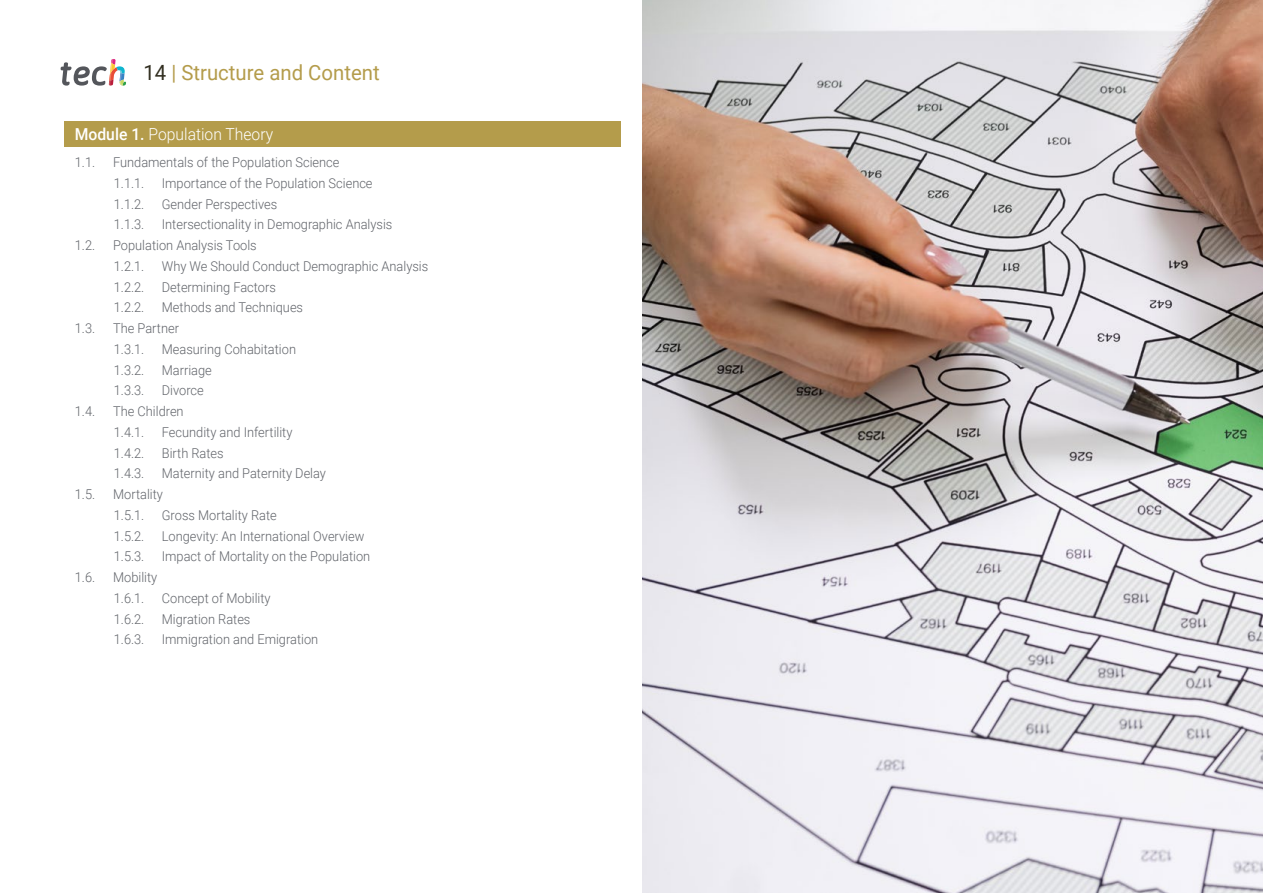
<style>
.page{position:relative;width:1263px;height:893px;background:#fff}
.page>*{position:absolute;margin:0;border:0;box-sizing:border-box;transform-origin:0 0}
.t1{font:21px "Roboto";color:#b49c4b}
.t2{font:300 16.5px "Roboto";color:#fff;scale:.95 1}
.t3{font:300 13.5px/20.7px "Roboto";color:#61646a;scale:.95 1}
.s1{color:#312e20}
.s2{font-weight:500}
</style>
<div class="page">
<div style="left:64px;top:121px;width:557px;height:25px;background:#b49c4b"></div>
<svg style="left:61px;top:59px;width:65px;height:27px"></svg>
<img style="left:642px;top:0;width:621px;height:893px">
<h1 class="t1" style="left:144px;top:57px;width:238px"><span class="s1">14</span> | Structure and Content</h1>
<p class="t2" style="left:75px;top:123px;width:210px"><span class="s2">Module 1.</span> Population Theory</p>
<p class="t3" style="left:75px;top:151px;width:23px">1.1.</p>
<p class="t3" style="left:113px;top:151px;width:240px">Fundamentals of the Population Science<br>1.1.1.</p>
<p class="t3" style="left:162px;top:172px;width:223px">Importance of the Population Science</p>
<p class="t3" style="left:114px;top:193px;width:34px">1.1.2.</p>
<p class="t3" style="left:162px;top:193px;width:123px">Gender Perspectives</p>
<p class="t3" style="left:114px;top:214px;width:34px">1.1.3.</p>
<p class="t3" style="left:162px;top:214px;width:244px">Intersectionality in Demographic Analysis</p>
<p class="t3" style="left:75px;top:234px;width:23px">1.2.</p>
<p class="t3" style="left:113px;top:234px;width:153px">Population Analysis Tools<br>1.2.1.</p>
<p class="t3" style="left:162px;top:255px;width:282px">Why We Should Conduct Demographic Analysis</p>
<p class="t3" style="left:114px;top:276px;width:34px">1.2.2.</p>
<p class="t3" style="left:162px;top:276px;width:121px">Determining Factors</p>
<p class="t3" style="left:114px;top:297px;width:34px">1.2.2.</p>
<p class="t3" style="left:162px;top:297px;width:150px">Methods and Techniques</p>
<p class="t3" style="left:75px;top:317px;width:23px">1.3.</p>
<p class="t3" style="left:113px;top:317px;width:71px">The Partner<br>1.3.1.</p>
<p class="t3" style="left:162px;top:338px;width:143px">Measuring Cohabitation</p>
<p class="t3" style="left:114px;top:359px;width:34px">1.3.2.</p>
<p class="t3" style="left:162px;top:359px;width:54px">Marriage</p>
<p class="t3" style="left:114px;top:380px;width:34px">1.3.3.</p>
<p class="t3" style="left:162px;top:380px;width:46px">Divorce</p>
<p class="t3" style="left:75px;top:400px;width:23px">1.4.</p>
<p class="t3" style="left:113px;top:400px;width:76px">The Children<br>1.4.1.</p>
<p class="t3" style="left:162px;top:421px;width:139px">Fecundity and Infertility</p>
<p class="t3" style="left:114px;top:442px;width:34px">1.4.2.</p>
<p class="t3" style="left:162px;top:442px;width:67px">Birth Rates</p>
<p class="t3" style="left:114px;top:463px;width:34px">1.4.3.</p>
<p class="t3" style="left:162px;top:463px;width:174px">Maternity and Paternity Delay</p>
<p class="t3" style="left:75px;top:483px;width:23px">1.5.</p>
<p class="t3" style="left:113px;top:483px;width:54px">Mortality<br>1.5.1.</p>
<p class="t3" style="left:162px;top:504px;width:123px">Gross Mortality Rate</p>
<p class="t3" style="left:114px;top:525px;width:34px">1.5.2.</p>
<p class="t3" style="left:162px;top:525px;width:215px">Longevity: An International Overview</p>
<p class="t3" style="left:114px;top:546px;width:34px">1.5.3.</p>
<p class="t3" style="left:162px;top:546px;width:221px">Impact of Mortality on the Population</p>
<p class="t3" style="left:75px;top:566px;width:23px">1.6.</p>
<p class="t3" style="left:113px;top:566px;width:48px">Mobility<br>1.6.1.</p>
<p class="t3" style="left:162px;top:587px;width:116px">Concept of Mobility</p>
<p class="t3" style="left:114px;top:608px;width:34px">1.6.2.</p>
<p class="t3" style="left:162px;top:608px;width:95px">Migration Rates</p>
<p class="t3" style="left:114px;top:629px;width:34px">1.6.3.</p>
<p class="t3" style="left:162px;top:629px;width:166px">Immigration and Emigration</p>
</div>
